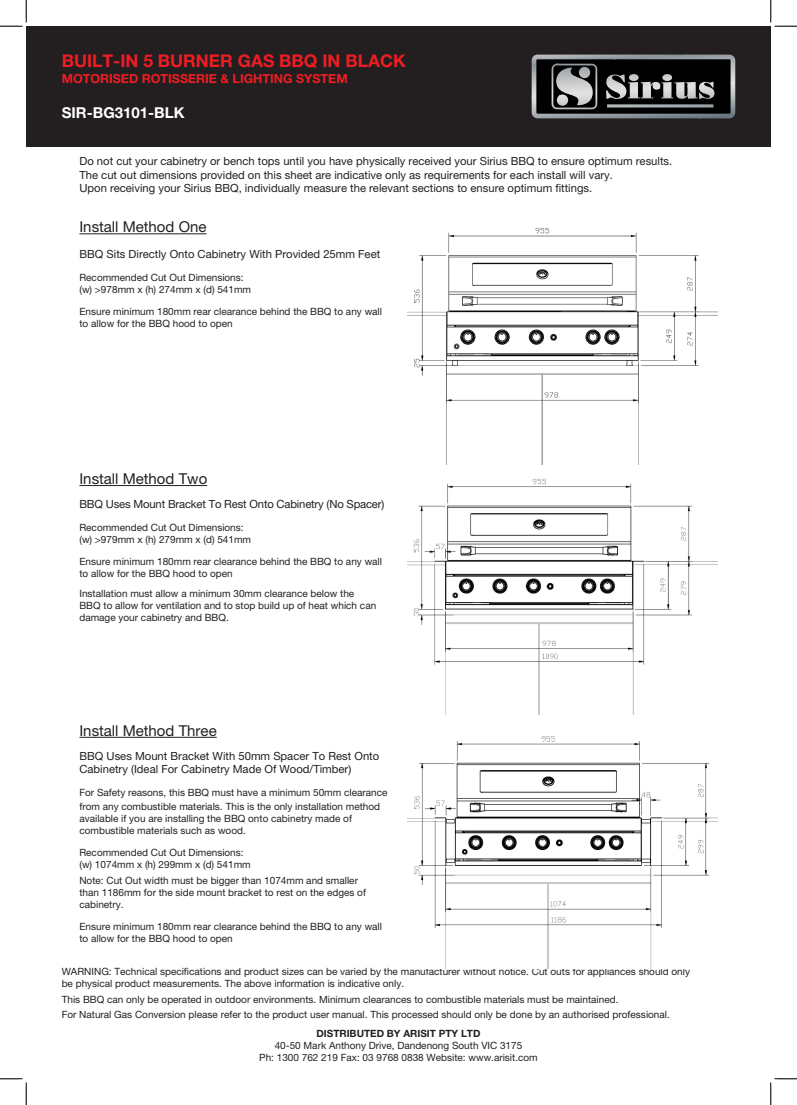
<style>
.page{position:relative;width:797px;height:1105px;background:#fff}
.page>*{position:absolute;margin:0;border:0;box-sizing:border-box;transform-origin:0 0}
.t1{font:700 17.5px "Helvetica Neue LT Pro";color:#ee1d23}
.t2{font:15px "Helvetica Neue LT Pro";color:#231f20}
.t3{font:700 15px "Helvetica Neue LT Pro";color:#fff}
.t4{font:700 12.5px "Helvetica Neue LT Pro";color:#ee1d23}
.t5{font:11.25px/13.5px "Helvetica Neue LT Pro";color:#231f20}
.Paragraph_Style_1{font:10px/12px "Helvetica Neue LT Pro";color:#231f20}
.Paragraph_Style_1-2{font:700 10px "Helvetica Neue LT Pro";color:#231f20}
</style>
<div class="page">
<div style="left:26px;top:26px;width:744px;height:121px;background:#231f20"></div>
<svg style="left:531px;top:55px;width:204px;height:63px;background:#464849"></svg>
<hr style="left:79px;top:233px;width:127px;height:1px;background:#231f20">
<img style="left:407px;top:228px;width:310px;height:237px">
<hr style="left:79px;top:485px;width:128px;height:1px;background:#231f20">
<hr style="left:79px;top:737px;width:138px;height:1px;background:#231f20">
<img style="left:407px;top:478px;width:310px;height:237px">
<img style="left:407px;top:736px;width:310px;height:232px">
<svg style="left:0;top:0;width:27px;height:27px"></svg>
<svg style="left:0;top:1078px;width:27px;height:27px"></svg>
<svg style="left:770px;top:0;width:27px;height:27px"></svg>
<svg style="left:770px;top:1078px;width:27px;height:27px"></svg>
<p class="t1" style="left:62px;top:50px;width:345px">BUILT-IN 5 BURNER GAS BBQ IN BLACK</p>
<p class="t4" style="left:62px;top:71px;width:287px">MOTORISED ROTISSERIE &amp; LIGHTING SYSTEM</p>
<p class="t3" style="left:62px;top:104px;width:124px">SIR-BG3101-BLK</p>
<p class="t5" style="left:79px;top:154px;width:594px">Do not cut your cabinetry or bench tops until you have physically received your Sirius BBQ to ensure optimum results.</p>
<p class="t5" style="left:79px;top:168px;width:535px">The cut out dimensions provided on this sheet are indicative only as requirements for each install will vary.</p>
<p class="t5" style="left:79px;top:181px;width:514px">Upon receiving your Sirius BBQ, individually measure the relevant sections to ensure optimum fittings.</p>
<p class="t2" style="left:79px;top:218px;width:128px">Install Method One</p>
<p class="t5" style="left:79px;top:247px;width:302px">BBQ Sits Directly Onto Cabinetry With Provided 25mm Feet</p>
<p class="Paragraph_Style_1" style="left:79px;top:271px;width:166px">Recommended Cut Out Dimensions:</p>
<p class="Paragraph_Style_1" style="left:79px;top:283px;width:173px">(w) &gt;978mm x (h) 274mm x (d) 541mm</p>
<p class="Paragraph_Style_1" style="left:79px;top:305px;width:304px">Ensure minimum 180mm rear clearance behind the BBQ to any wall to allow for the BBQ hood to open</p>
<p class="t2" style="left:79px;top:470px;width:129px">Install Method Two</p>
<p class="t5" style="left:79px;top:497px;width:306px">BBQ Uses Mount Bracket To Rest Onto Cabinetry (No Spacer)</p>
<p class="Paragraph_Style_1" style="left:79px;top:521px;width:166px">Recommended Cut Out Dimensions:</p>
<p class="Paragraph_Style_1" style="left:79px;top:533px;width:173px">(w) &gt;979mm x (h) 279mm x (d) 541mm</p>
<p class="Paragraph_Style_1" style="left:79px;top:556px;width:304px">Ensure minimum 180mm rear clearance behind the BBQ to any wall to allow for the BBQ hood to open</p>
<p class="Paragraph_Style_1" style="left:79px;top:587px;width:298px">Installation must allow a minimum 30mm clearance below the<br>BBQ to allow for ventilation and to stop build up of heat which can damage your cabinetry and BBQ.</p>
<p class="t2" style="left:79px;top:721px;width:139px">Install Method Three</p>
<p class="t5" style="left:79px;top:749px;width:301px">BBQ Uses Mount Bracket With 50mm Spacer To Rest Onto<br>Cabinetry (Ideal For Cabinetry Made Of Wood/Timber)</p>
<p class="Paragraph_Style_1" style="left:79px;top:786px;width:309px;line-height:13.5px">For Safety reasons, this BBQ must have a minimum 50mm clearance from any combustible materials. This is the only installation method</p>
<p class="Paragraph_Style_1" style="left:79px;top:812px;width:274px">available if you are installing the BBQ onto cabinetry made of combustible materials such as wood.</p>
<p class="Paragraph_Style_1" style="left:79px;top:846px;width:166px">Recommended Cut Out Dimensions:</p>
<p class="Paragraph_Style_1" style="left:79px;top:858px;width:173px">(w) 1074mm x (h) 299mm x (d) 541mm</p>
<p class="Paragraph_Style_1" style="left:79px;top:874px;width:288px">Note: Cut Out width must be bigger than 1074mm and smaller than 1186mm for the side mount bracket to rest on the edges of cabinetry.</p>
<p class="Paragraph_Style_1" style="left:79px;top:921px;width:304px">Ensure minimum 180mm rear clearance behind the BBQ to any wall to allow for the BBQ hood to open</p>
<p class="Paragraph_Style_1" style="left:62px;top:965px;width:630px">WARNING: Technical specifications and product sizes can be varied by the manufacturer without notice. Cut outs for appliances should only be physical product measurements. The above information is indicative only.</p>
<p class="Paragraph_Style_1" style="left:62px;top:993px;width:558px">This BBQ can only be operated in outdoor environments. Minimum clearances to combustible materials must be maintained.</p>
<p class="Paragraph_Style_1" style="left:62px;top:1009px;width:609px">For Natural Gas Conversion please refer to the product user manual. This processed should only be done by an authorised professional.</p>
<p class="Paragraph_Style_1-2" style="left:316px;top:1027px;width:165px">DISTRIBUTED BY ARISIT PTY LTD</p>
<p class="Paragraph_Style_1" style="left:275px;top:1039px;width:249px">40-50 Mark Anthony Drive, Dandenong South VIC 3175</p>
<p class="Paragraph_Style_1" style="left:259px;top:1051px;width:280px">Ph: 1300 762 219 Fax: 03 9768 0838 Website: www.arisit.com</p>
</div>
